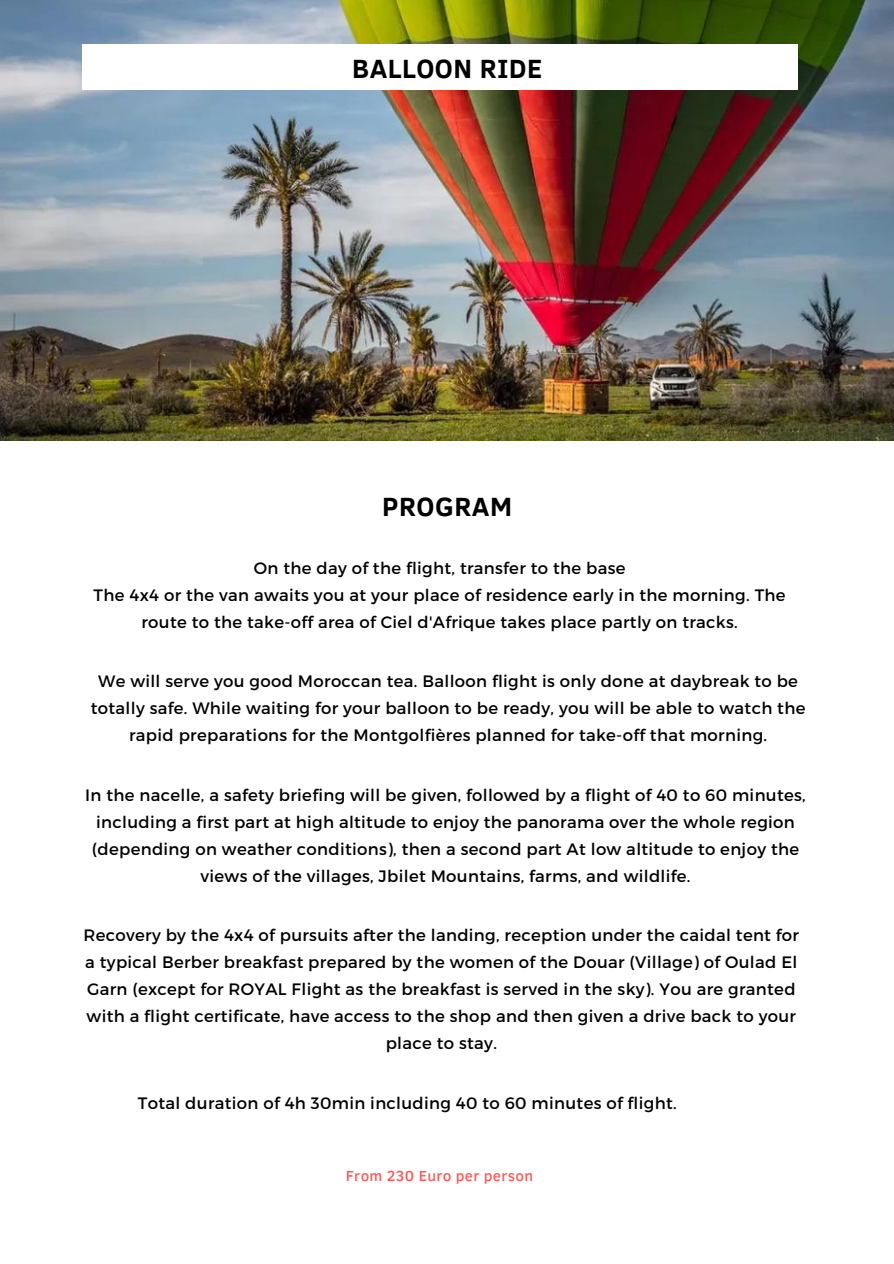
<style>
.page{position:relative;width:894px;height:1264px;background:#fff}
.page>*{position:absolute;margin:0;border:0;box-sizing:border-box;transform-origin:0 0}
.t1{font:700 27px "Clear Sans";letter-spacing:.02em;color:#000}
.t2{font:16.5px/27px "Montserrat";letter-spacing:.02em;color:#000;text-align:center}
.t3{font:500 15px "Clear Sans";letter-spacing:.02em;color:#ff5757}
</style>
<div class="page">
<img style="left:0;top:0;width:893px;height:440px">
<div style="left:82px;top:44px;width:715px;height:45px;background:#fff"></div>
<h1 class="t1" style="left:352px;top:48px;width:192px">BALLOON RIDE</h1>
<h1 class="t1" style="left:382px;top:486px;width:131px">PROGRAM</h1>
<p class="t2" style="left:94px;top:554px;width:693px">On the day of the flight, transfer to the base<br>The 4x4 or the van awaits you at your place of residence early in the morning. The route to the take-off area of Ciel d'Afrique takes place partly on tracks.</p>
<p class="t2" style="left:91px;top:667px;width:715px">We will serve you good Moroccan tea. Balloon flight is only done at daybreak to be totally safe. While waiting for your balloon to be ready, you will be able to watch the rapid preparations for the Montgolfières planned for take-off that morning.</p>
<p class="t2" style="left:85px;top:780px;width:721px">In the nacelle, a safety briefing will be given, followed by a flight of 40 to 60 minutes, including a first part at high altitude to enjoy the panorama over the whole region (depending on weather conditions), then a second part At low altitude to enjoy the views of the villages, Jbilet Mountains, farms, and wildlife.</p>
<p class="t2" style="left:83px;top:920px;width:716px">Recovery by the 4x4 of pursuits after the landing, reception under the caidal tent for a typical Berber breakfast prepared by the women of the Douar (Village) of Oulad El Garn (except for ROYAL Flight as the breakfast is served in the sky). You are granted with a flight certificate, have access to the shop and then given a drive back to your place to stay.</p>
<p class="t2" style="left:138px;top:1088px;width:540px">Total duration of 4h 30min including 40 to 60 minutes of flight.</p>
<p class="t3" style="left:346px;top:1164px;width:189px">From 230 Euro per person</p>
</div>
